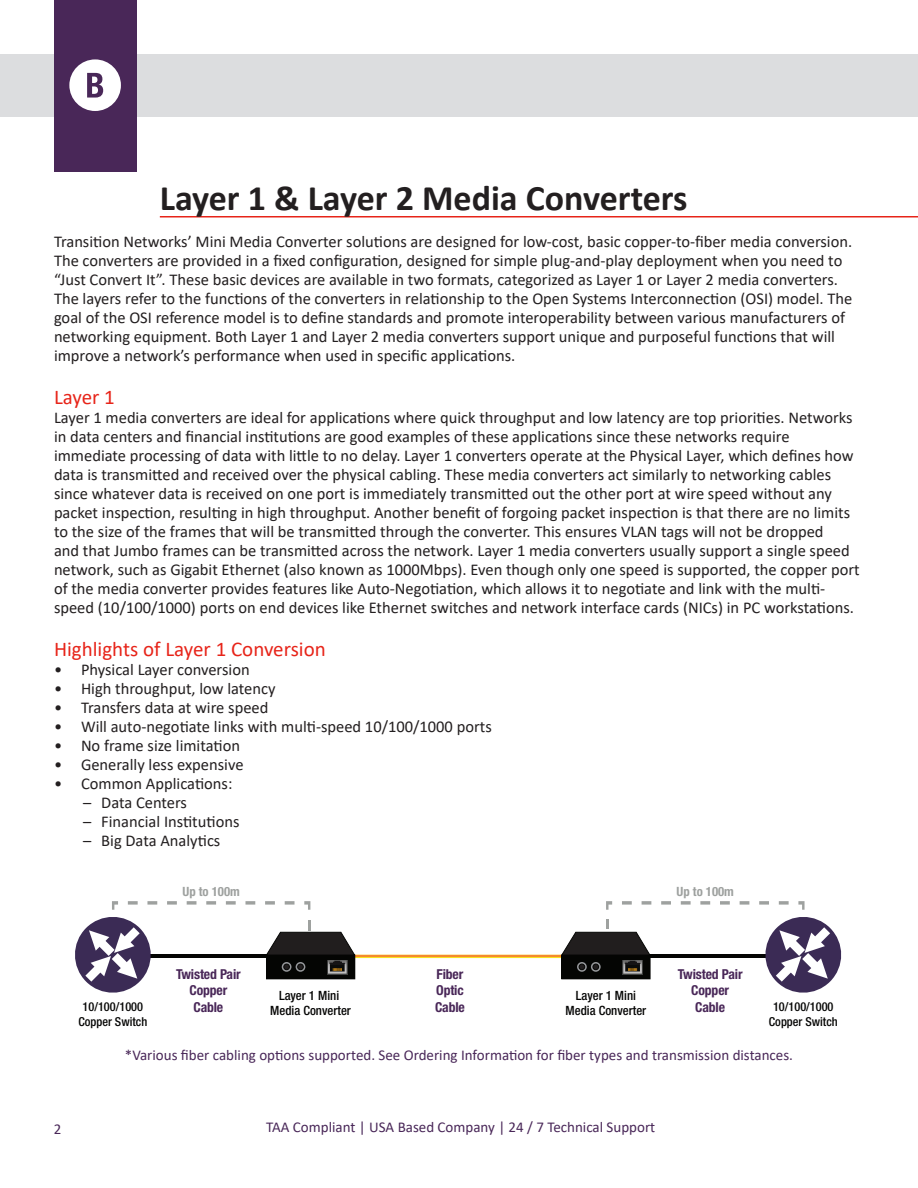
<style>
.page{position:relative;width:918px;height:1188px;background:#fff}
.page>*{position:absolute;margin:0;border:0;box-sizing:border-box;transform-origin:0 0}
.t1{font:700 36px "Calibri";color:#231f20}
.subtitle{font:21px "Calibri";color:#e72419}
.body_text{font:16.5px/18.9px "Calibri";color:#231f20}
.body_text-2{font:15px "Calibri";color:#492758}
.t2{font:700 condensed 13.65px/16.5px "Helvetica Neue";letter-spacing:-.01em;color:#492758;text-align:center}
.t3{font:500 condensed 12.75px/15.3px "Helvetica Neue";color:#050504;text-align:center}
.t4{font:700 condensed 12.75px "Helvetica Neue";color:#9ea19f}
.t5{font:500 condensed 12.3px/14.9px "Helvetica Neue";color:#050504;text-align:center}
</style>
<div class="page">
<div style="left:0;top:54px;width:918px;height:62px;background:#dcdddf"></div>
<div style="left:54px;top:0;width:82px;height:172px;background:#492758"></div>
<hr style="left:160px;top:216px;width:758px;height:2px;background:#e72419">
<div style="left:69px;top:59px;width:52px;height:52px;background:#fff;border-radius:50%"></div>
<svg style="left:87px;top:73px;width:16px;height:25px"></svg>
<svg style="left:154px;top:901px;width:3px;height:4px"></svg>
<svg style="left:167px;top:901px;width:10px;height:4px"></svg>
<svg style="left:187px;top:901px;width:9px;height:4px"></svg>
<svg style="left:206px;top:901px;width:10px;height:4px"></svg>
<svg style="left:226px;top:901px;width:10px;height:4px"></svg>
<svg style="left:245px;top:901px;width:10px;height:4px"></svg>
<svg style="left:265px;top:901px;width:10px;height:4px"></svg>
<svg style="left:285px;top:901px;width:10px;height:4px"></svg>
<svg style="left:304px;top:901px;width:6px;height:9px"></svg>
<hr style="left:112px;top:955px;width:199px;height:3px;background:#040503">
<svg style="left:606px;top:901px;width:6px;height:9px"></svg>
<svg style="left:622px;top:901px;width:10px;height:4px"></svg>
<svg style="left:642px;top:901px;width:9px;height:4px"></svg>
<svg style="left:661px;top:901px;width:10px;height:4px"></svg>
<svg style="left:681px;top:901px;width:10px;height:4px"></svg>
<svg style="left:700px;top:901px;width:10px;height:4px"></svg>
<svg style="left:720px;top:901px;width:10px;height:4px"></svg>
<svg style="left:740px;top:901px;width:9px;height:4px"></svg>
<svg style="left:759px;top:901px;width:3px;height:4px"></svg>
<hr style="left:606px;top:955px;width:199px;height:3px;background:#040503">
<div style="left:266px;top:955px;width:89px;height:24px;background:#040503"></div>
<div style="left:562px;top:955px;width:88px;height:24px;background:#040503"></div>
<svg style="left:266px;top:920px;width:385px;height:54px"></svg>
<svg style="left:762px;top:901px;width:80px;height:92px"></svg>
<svg style="left:75px;top:901px;width:79px;height:92px"></svg>
<p class="t1" style="left:160px;top:173px;width:529px">Layer 1 &amp; Layer 2 Media Converters</p>
<p class="body_text" style="left:54px;top:232px;width:800px">Transition Networks’ Mini Media Converter solutions are designed for low-cost, basic copper-to-fiber media conversion.<br>The converters are provided in a fixed configuration, designed for simple plug-and-play deployment when you need to “Just Convert It”. These basic devices are available in two formats, categorized as Layer 1 or Layer 2 media converters.<br>The layers refer to the functions of the converters in relationship to the Open Systems Interconnection (OSI) model. The goal of the OSI reference model is to define standards and promote interoperability between various manufacturers of networking equipment. Both Layer 1 and Layer 2 media converters support unique and purposeful functions that will improve a network’s performance when used in specific applications.</p>
<p class="subtitle" style="left:54px;top:383px;width:62px">Layer 1</p>
<p class="body_text" style="left:54px;top:408px;width:807px">Layer 1 media converters are ideal for applications where quick throughput and low latency are top priorities. Networks in data centers and financial institutions are good examples of these applications since these networks require immediate processing of data with little to no delay. Layer 1 converters operate at the Physical Layer, which defines how data is transmitted and received over the physical cabling. These media converters act similarly to networking cables since whatever data is received on one port is immediately transmitted out the other port at wire speed without any packet inspection, resulting in high throughput. Another benefit of forgoing packet inspection is that there are no limits to the size of the frames that will be transmitted through the converter. This ensures VLAN tags will not be dropped<br>and that Jumbo frames can be transmitted across the network. Layer 1 media converters usually support a single speed network, such as Gigabit Ethernet (also known as 1000Mbps). Even though only one speed is supported, the copper port of the media converter provides features like Auto-Negotiation, which allows it to negotiate and link with the multi&shy;speed (10/100/1000) ports on end devices like Ethernet switches and network interface cards (NICs) in PC workstations.</p>
<p class="subtitle" style="left:54px;top:635px;width:273px">Highlights of Layer 1 Conversion</p>
<p class="body_text" style="left:54px;top:660px;width:197px">• Physical Layer conversion</p>
<p class="body_text" style="left:54px;top:679px;width:223px">• High throughput, low latency</p>
<p class="body_text" style="left:54px;top:698px;width:216px">• Transfers data at wire speed</p>
<p class="body_text" style="left:54px;top:717px;width:439px">• Will auto-negotiate links with multi-speed 10/100/1000 ports</p>
<p class="body_text" style="left:54px;top:736px;width:188px">• No frame size limitation</p>
<p class="body_text" style="left:54px;top:755px;width:191px">• Generally less expensive</p>
<p class="body_text" style="left:54px;top:774px;width:180px">• Common Applications:</p>
<p class="body_text" style="left:83px;top:793px;width:105px">– Data Centers</p>
<p class="body_text" style="left:83px;top:812px;width:158px">– Financial Institutions</p>
<p class="body_text" style="left:83px;top:831px;width:139px">– Big Data Analytics</p>
<p class="t4" style="left:182px;top:883px;width:59px">Up to 100m</p>
<p class="t4" style="left:677px;top:883px;width:59px">Up to 100m</p>
<p class="t2" style="left:176px;top:966px;width:66px">Twisted Pair<br>Copper<br>Cable</p>
<p class="t2" style="left:435px;top:966px;width:31px;text-align:justify">Fiber Optic Cable</p>
<p class="t2" style="left:678px;top:966px;width:66px">Twisted Pair<br>Copper<br>Cable</p>
<p class="t3" style="left:270px;top:988px;width:82px">Layer 1 Mini<br>Media Converter</p>
<p class="t3" style="left:566px;top:988px;width:82px">Layer 1 Mini<br>Media Converter</p>
<p class="t5" style="left:769px;top:999px;width:70px">10/100/1000<br>Copper Switch</p>
<p class="t5" style="left:78px;top:999px;width:70px">10/100/1000<br>Copper Switch</p>
<p class="body_text-2" style="left:125px;top:1044px;width:670px">*Various fiber cabling options supported. See Ordering Information for fiber types and transmission distances.</p>
<p class="body_text-2" style="left:54px;top:1119px;width:9px">2</p>
<p class="body_text-2" style="left:266px;top:1117px;width:391px">TAA Compliant | USA Based Company | 24 / 7 Technical Support</p>
</div>
